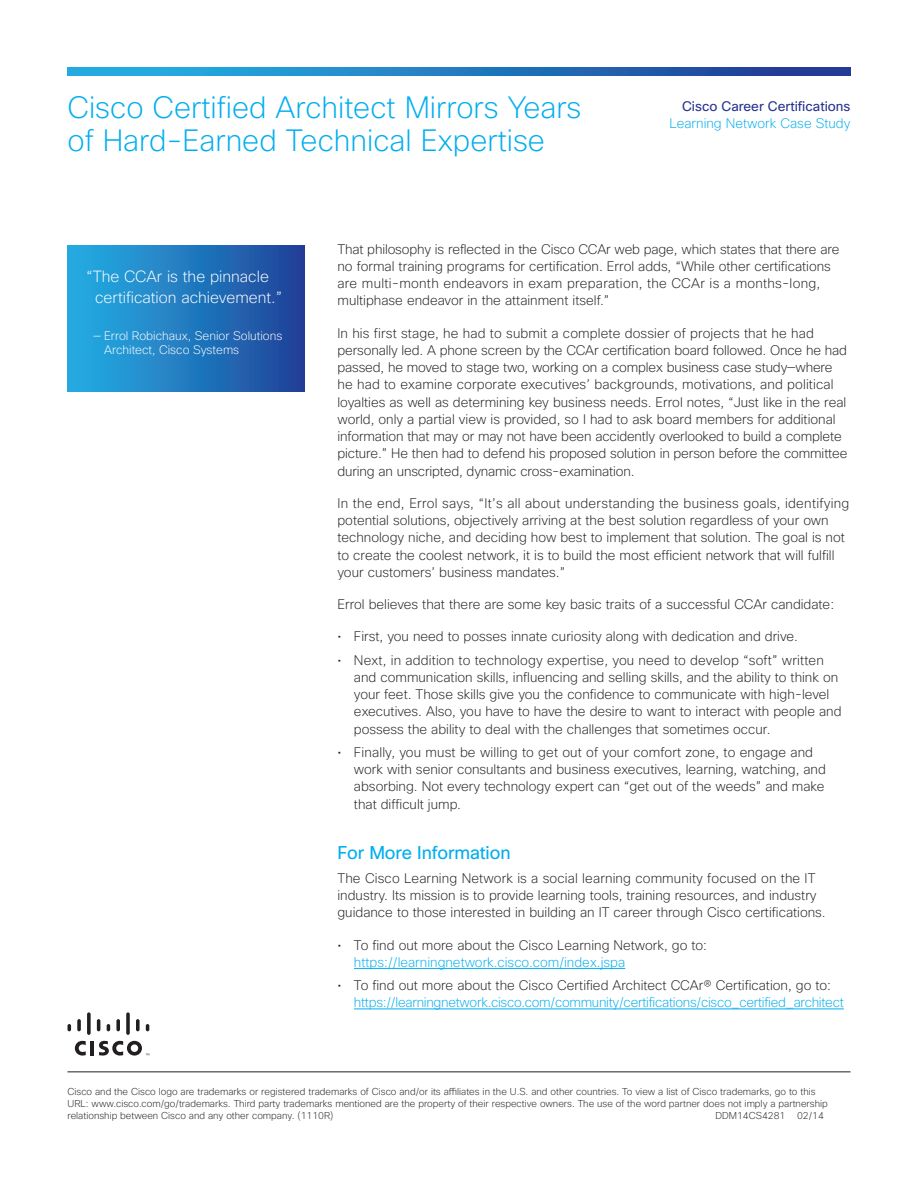
<style>
.page{position:relative;width:918px;height:1188px;background:#fff}
.page>*{position:absolute;margin:0;border:0;box-sizing:border-box;transform-origin:0 0}
.t1{font:200 30px/33px "Cisco Sans";color:#00aeef}
.t2{font:18px "Cisco Sans";letter-spacing:-.005em;color:#00aeef}
.t3{font:200 15.75px/21px "Cisco Sans";color:#fff}
.t4{font:200 13.5px/17.2px "Cisco Sans";color:#231f20}
.t5{font:200 13.5px "Cisco Sans";letter-spacing:-.02em;color:#00aeef}
.t6{font:200 13.5px "Cisco Sans";color:#00aeef}
.t7{font:13.5px "Cisco Sans";color:#2a3490}
.t8{font:200 12px/14.4px "Cisco Sans";color:#fff}
.t9{font:200 9.75px/12px "Cisco Sans";color:#231f20}
</style>
<div class="page">
<svg style="left:68px;top:68px;width:782px;height:8px;background:#2278be"></svg>
<hr style="left:68px;top:1071px;width:782px;height:1px;background:#231f20">
<hr style="left:91px;top:1041px;width:3px;height:14px;background:#231f20">
<svg style="left:75px;top:1041px;width:11px;height:15px"></svg>
<svg style="left:68px;top:1024px;width:3px;height:7px"></svg>
<svg style="left:77px;top:1019px;width:4px;height:12px"></svg>
<svg style="left:87px;top:1012px;width:4px;height:23px"></svg>
<svg style="left:97px;top:1019px;width:3px;height:12px"></svg>
<svg style="left:107px;top:1024px;width:3px;height:7px"></svg>
<svg style="left:116px;top:1019px;width:4px;height:12px"></svg>
<svg style="left:126px;top:1012px;width:4px;height:23px"></svg>
<svg style="left:136px;top:1019px;width:4px;height:12px"></svg>
<svg style="left:146px;top:1024px;width:3px;height:7px"></svg>
<svg style="left:99px;top:1041px;width:50px;height:15px"></svg>
<hr style="left:354px;top:968px;width:271px;height:1px;background:#00aeef">
<hr style="left:354px;top:1009px;width:490px;height:1px;background:#00aeef">
<div style="left:68px;top:245px;width:237px;height:147px;background:linear-gradient(to right,#25b1e5,#1f4298)"></div>
<h1 class="t1" style="left:68px;top:92px;width:516px">Cisco Certified Architect Mirrors Years of Hard-Earned Technical Expertise</h1>
<p class="t7" style="left:682px;top:98px;width:170px">Cisco Career Certifications</p>
<p class="t6" style="left:670px;top:115px;width:182px">Learning Network Case Study</p>
<p class="t3" style="left:95px;top:267px;width:189px;text-indent:-9px">“The CCAr is the pinnacle certification achievement.”</p>
<p class="t8" style="left:104px;top:329px;width:180px;text-indent:-11px">— Errol Robichaux, Senior Solutions<br>Architect, Cisco Systems</p>
<p class="t4" style="left:338px;top:241px;width:503px">That philosophy is reflected in the Cisco CCAr web page, which states that there are no formal training programs for certification. Errol adds, “While other certifications are multi-month endeavors in exam preparation, the CCAr is a months-long, multiphase endeavor in the attainment itself.”</p>
<p class="t4" style="left:338px;top:325px;width:511px">In his first stage, he had to submit a complete dossier of projects that he had personally led. A phone screen by the CCAr certification board followed. Once he had passed, he moved to stage two, working on a complex business case study—where he had to examine corporate executives’ backgrounds, motivations, and political loyalties as well as determining key business needs. Errol notes, “Just like in the real world, only a partial view is provided, so I had to ask board members for additional information that may or may not have been accidently overlooked to build a complete picture.” He then had to defend his proposed solution in person before the committee during an unscripted, dynamic cross-examination.</p>
<p class="t4" style="left:338px;top:495px;width:513px">In the end, Errol says, “It’s all about understanding the business goals, identifying potential solutions, objectively arriving at the best solution regardless of your own technology niche, and deciding how best to implement that solution. The goal is not to create the coolest network, it is to build the most efficient network that will fulfill your customers’ business mandates.”</p>
<p class="t4" style="left:338px;top:596px;width:498px">Errol believes that there are some key basic traits of a successful CCAr candidate:</p>
<p class="t4" style="left:338px;top:629px;width:462px">• First, you need to posses innate curiosity along with dedication and drive.</p>
<p class="t4" style="left:354px;top:652px;width:489px;text-indent:-16px">• Next, in addition to technology expertise, you need to develop “soft” written and communication skills, influencing and selling skills, and the ability to think on your feet. Those skills give you the confidence to communicate with high-level executives. Also, you have to have the desire to want to interact with people and possess the ability to deal with the challenges that sometimes occur.</p>
<p class="t4" style="left:354px;top:744px;width:473px;text-indent:-16px">• Finally, you must be willing to get out of your comfort zone, to engage and work with senior consultants and business executives, learning, watching, and absorbing. Not every technology expert can “get out of the weeds” and make that difficult jump.</p>
<h2 class="t2" style="left:338px;top:841px;width:175px">For More Information</h2>
<p class="t4" style="left:338px;top:870px;width:490px">The Cisco Learning Network is a social learning community focused on the IT industry. Its mission is to provide learning tools, training resources, and industry guidance to those interested in building an IT career through Cisco certifications.</p>
<p class="t4" style="left:338px;top:937px;width:371px">• To find out more about the Cisco Learning Network, go to:</p>
<p class="t6" style="left:354px;top:953px;width:273px">https://learningnetwork.cisco.com/index.jspa</p>
<p class="t4" style="left:338px;top:977px;width:495px">• To find out more about the Cisco Certified Architect CCAr® Certification, go to:</p>
<p class="t5" style="left:354px;top:994px;width:491px">https://learningnetwork.cisco.com/community/certifications/cisco_certified_architect</p>
<p class="t9" style="left:68px;top:1085px;width:762px">Cisco and the Cisco logo are trademarks or registered trademarks of Cisco and/or its affiliates in the U.S. and other countries. To view a list of Cisco trademarks, go to this<br>URL: www.cisco.com/go/trademarks. Third party trademarks mentioned are the property of their respective owners. The use of the word partner does not imply a partnership relationship between Cisco and any other company. (1110R)</p>
<p class="t9" style="left:715px;top:1109px;width:110px">DDM14CS4281 02/14</p>
</div>
